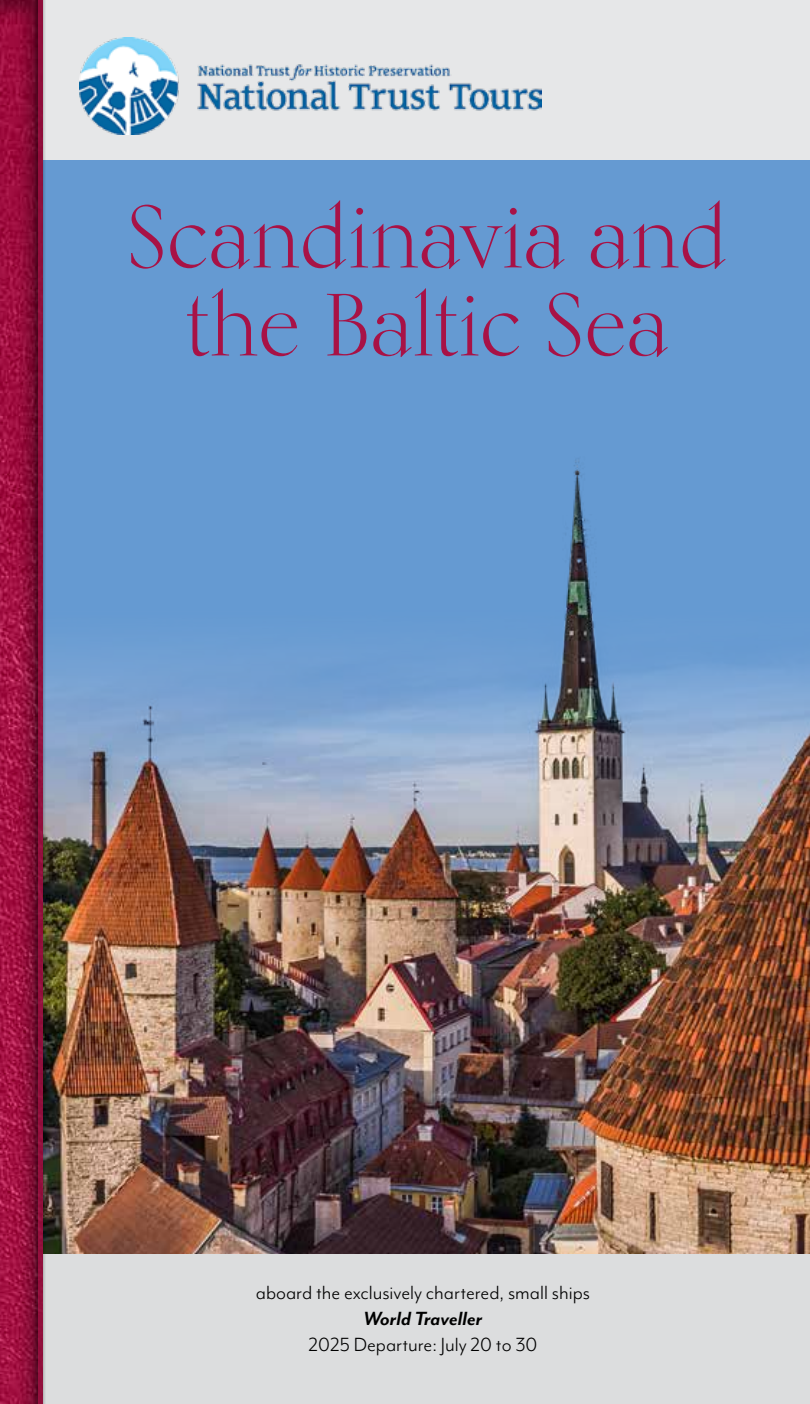
<style>
.page{position:relative;width:810px;height:1404px;background:#659ad2}
.page>*{position:absolute;margin:0;border:0;box-sizing:border-box;transform-origin:0 0}
.t1{font:88px/88px "Kumlien Pro";letter-spacing:-.01em;color:#a81246;text-align:center}
.t2{font:22px "Mr Eaves Mod OT";color:#000}
.t3{font:italic 700 22px "Mr Eaves Mod OT";color:#000}
</style>
<div class="page">
<img style="left:47px;top:458px;width:763px;height:797px">
<div style="left:1px;top:0;width:809px;height:160px;background:#e6e7e8"></div>
<div style="left:28px;top:1255px;width:782px;height:149px;background:#dcddde"></div>
<div style="left:0;top:0;width:46px;height:1404px;background:#000;opacity:.4"></div>
<div style="left:33px;top:0;width:14px;height:1404px;background:#000;opacity:.5"></div>
<hr style="left:38px;top:0;width:4px;height:1404px;background:#920e3c">
<img style="left:80px;top:37px;width:461px;height:98px">
<h1 class="t1" style="left:126px;top:192px;width:604px">Scandinavia and the Baltic Sea</h1>
<p class="t2" style="left:256px;top:1280px;width:336px">aboard the exclusively chartered, small ships</p>
<p class="t3" style="left:364px;top:1306px;width:120px">World Traveller</p>
<p class="t2" style="left:309px;top:1332px;width:230px">2025 Departure: July 20 to 30</p>
</div>
